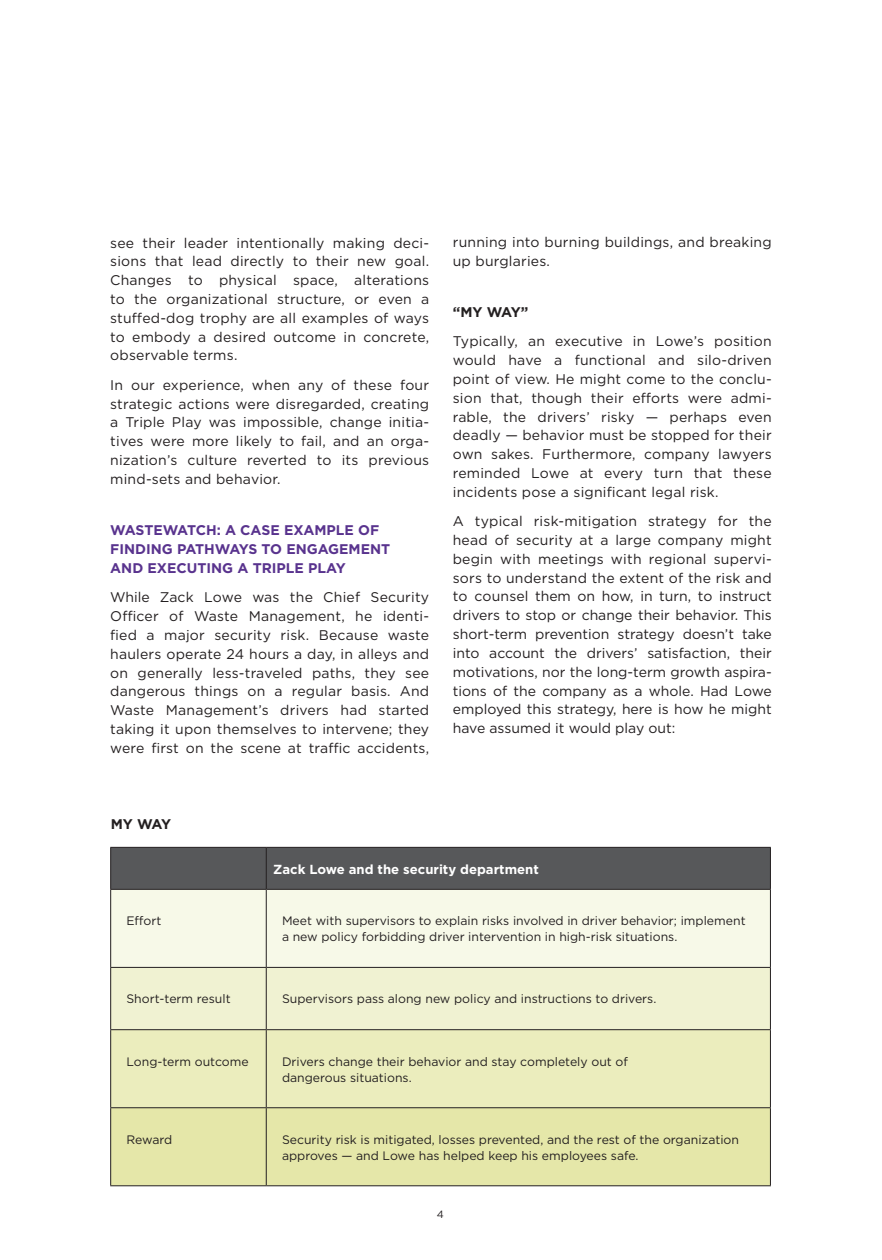
<style>
.page{position:relative;width:882px;height:1260px;background:#fff}
.page>*{position:absolute;margin:0;border:0;box-sizing:border-box;transform-origin:0 0}
.t1{font:14px/18.9px "Gotham";letter-spacing:.015em;color:#231f20;text-align:justify}
.t2{font:700 14px/19.2px "Gotham";color:#59338e}
.t3{font:700 14px "Gotham";letter-spacing:-.09em;color:#231f20}
.t4{font:700 13.12px "Gotham";color:#fff}
.t5{font:12.25px/15.8px "Gotham";color:#231f20}
.t6{font:10.5px "Gotham";color:#231f20}
</style>
<div class="page">
<div style="left:111px;top:848px;width:659px;height:41px;background:#57585a"></div>
<div style="left:111px;top:890px;width:659px;height:77px;background:#f7f9e8"></div>
<div style="left:111px;top:968px;width:659px;height:61px;background:#f0f2d2"></div>
<div style="left:111px;top:1030px;width:659px;height:77px;background:#ebedbd"></div>
<div style="left:111px;top:1108px;width:659px;height:77px;background:#e5e7a9"></div>
<hr style="left:110px;top:847px;width:156px;height:1px;background:#231f20">
<hr style="left:110px;top:848px;width:1px;height:41px;background:#231f20">
<hr style="left:266px;top:847px;width:505px;height:1px;background:#231f20">
<hr style="left:266px;top:848px;width:1px;height:41px;background:#231f20">
<hr style="left:770px;top:848px;width:1px;height:41px;background:#231f20">
<hr style="left:110px;top:889px;width:156px;height:1px;background:#231f20">
<hr style="left:110px;top:890px;width:1px;height:77px;background:#231f20">
<hr style="left:266px;top:889px;width:505px;height:1px;background:#231f20">
<hr style="left:266px;top:890px;width:1px;height:77px;background:#231f20">
<hr style="left:770px;top:890px;width:1px;height:77px;background:#231f20">
<hr style="left:110px;top:967px;width:156px;height:1px;background:#231f20">
<hr style="left:110px;top:968px;width:1px;height:61px;background:#231f20">
<hr style="left:266px;top:967px;width:505px;height:1px;background:#231f20">
<hr style="left:266px;top:968px;width:1px;height:61px;background:#231f20">
<hr style="left:770px;top:968px;width:1px;height:61px;background:#231f20">
<hr style="left:110px;top:1029px;width:156px;height:1px;background:#231f20">
<hr style="left:110px;top:1030px;width:1px;height:77px;background:#231f20">
<hr style="left:266px;top:1029px;width:505px;height:1px;background:#231f20">
<hr style="left:266px;top:1030px;width:1px;height:77px;background:#231f20">
<hr style="left:770px;top:1030px;width:1px;height:77px;background:#231f20">
<hr style="left:110px;top:1107px;width:156px;height:1px;background:#231f20">
<hr style="left:110px;top:1108px;width:1px;height:77px;background:#231f20">
<hr style="left:266px;top:1107px;width:505px;height:1px;background:#231f20">
<hr style="left:266px;top:1108px;width:1px;height:77px;background:#231f20">
<hr style="left:770px;top:1108px;width:1px;height:77px;background:#231f20">
<hr style="left:110px;top:1185px;width:156px;height:1px;background:#231f20">
<hr style="left:266px;top:1185px;width:505px;height:1px;background:#231f20">
<p class="t1" style="left:110px;top:233px;width:320px">see their leader intentionally making deci&shy;sions that lead directly to their new goal.<br>Changes to physical space, alterations to the organizational structure, or even a stuffed-dog trophy are all examples of ways to embody a desired outcome in concrete, observable terms.</p>
<p class="t1" style="left:110px;top:375px;width:320px">In our experience, when any of these four strategic actions were disregarded, creating a Triple Play was impossible, change initia&shy;tives were more likely to fail, and an orga&shy;nization’s culture reverted to its previous mind-sets and behavior.</p>
<p class="t2" style="left:110px;top:520px;width:281px">WASTEWATCH: A CASE EXAMPLE OF<br>FINDING PATHWAYS TO ENGAGEMENT<br>AND EXECUTING A TRIPLE PLAY</p>
<p class="t1" style="left:110px;top:588px;width:320px">While Zack Lowe was the Chief Security Officer of Waste Management, he identi&shy;fied a major security risk. Because waste haulers operate 24 hours a day, in alleys and on generally less-traveled paths, they see dangerous things on a regular basis. And Waste Management’s drivers had started taking it upon themselves to intervene; they were first on the scene at traffic accidents,</p>
<p class="t1" style="left:453px;top:233px;width:320px">running into burning buildings, and breaking up burglaries.</p>
<p class="t3" style="left:453px;top:303px;width:77px">“MY WAY”</p>
<p class="t1" style="left:453px;top:332px;width:320px">Typically, an executive in Lowe’s position would have a functional and silo-driven point of view. He might come to the conclu&shy;sion that, though their efforts were admi&shy;rable, the drivers’ risky — perhaps even deadly — behavior must be stopped for their own sakes. Furthermore, company lawyers reminded Lowe at every turn that these incidents pose a significant legal risk.</p>
<p class="t1" style="left:453px;top:511px;width:320px">A typical risk-mitigation strategy for the head of security at a large company might begin with meetings with regional supervi&shy;sors to understand the extent of the risk and to counsel them on how, in turn, to instruct drivers to stop or change their behavior. This short-term prevention strategy doesn’t take into account the drivers’ satisfaction, their motivations, nor the long-term growth aspira&shy;tions of the company as a whole. Had Lowe employed this strategy, here is how he might have assumed it would play out:</p>
<p class="t3" style="left:111px;top:815px;width:62px">MY WAY</p>
<p class="t4" style="left:273px;top:860px;width:267px">Zack Lowe and the security department</p>
<p class="t5" style="left:126px;top:913px;width:36px">Effort</p>
<p class="t5" style="left:282px;top:913px;width:465px">Meet with supervisors to explain risks involved in driver behavior; implement a new policy forbidding driver intervention in high-risk situations.</p>
<p class="t5" style="left:126px;top:991px;width:106px">Short-term result</p>
<p class="t5" style="left:282px;top:991px;width:376px">Supervisors pass along new policy and instructions to drivers.</p>
<p class="t5" style="left:126px;top:1053px;width:124px">Long-term outcome</p>
<p class="t5" style="left:282px;top:1053px;width:347px">Drivers change their behavior and stay completely out of dangerous situations.</p>
<p class="t5" style="left:126px;top:1131px;width:47px">Reward</p>
<p class="t5" style="left:282px;top:1131px;width:459px">Security risk is mitigated, losses prevented, and the rest of the organization approves — and Lowe has helped keep his employees safe.</p>
<p class="t6" style="left:437px;top:1207px;width:9px">4</p>
</div>
